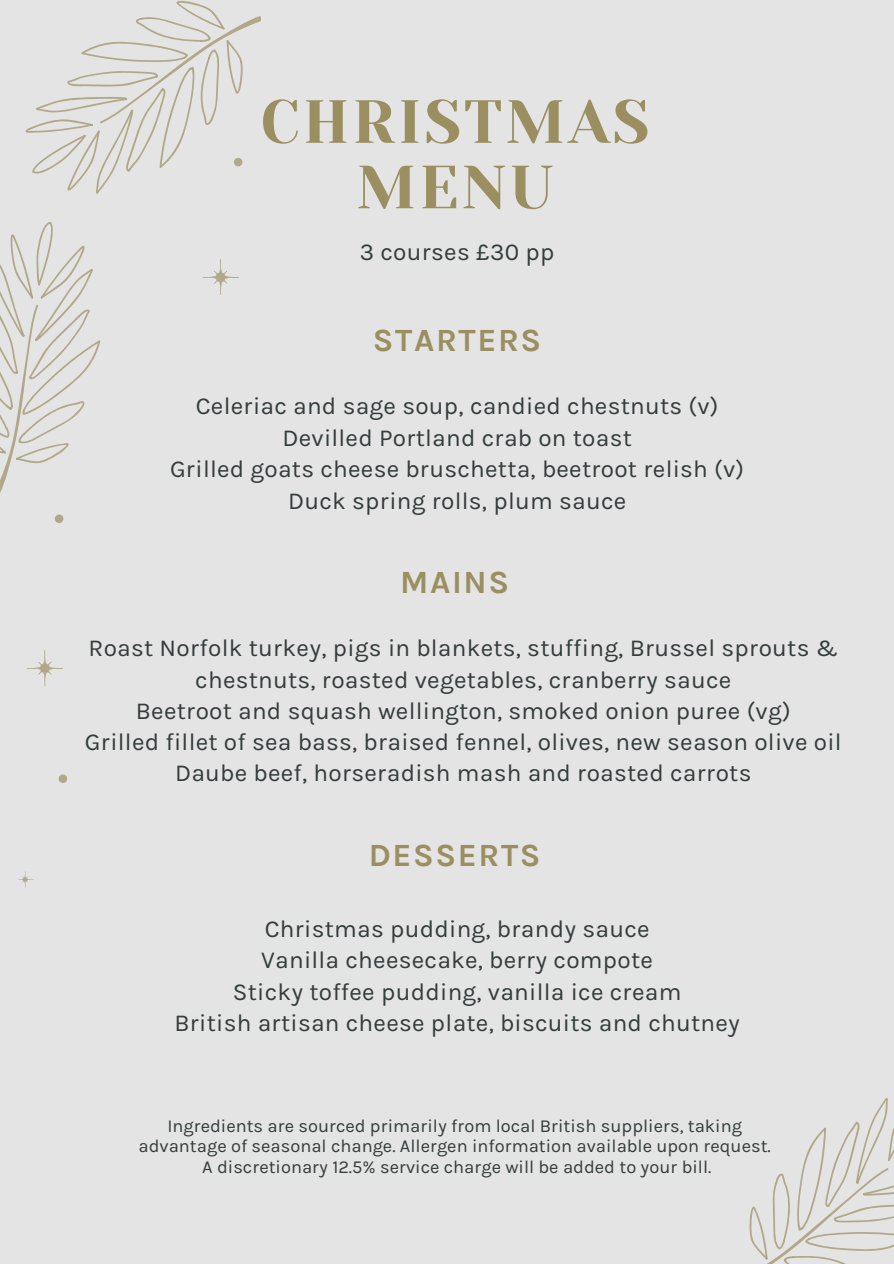
<style>
.page{position:relative;width:894px;height:1264px;background:#fff}
.page>*{position:absolute;margin:0;border:0;box-sizing:border-box;transform-origin:0 0}
.t1{font:60.75px/65.4px "Yeseva One";letter-spacing:.05em;color:#9b8f62;text-align:center}
.t2{font:700 32.4px "Karla";letter-spacing:.05em;color:#9b8f62}
.t3{font:24.3px/31.5px "Karla";letter-spacing:.01em;color:#343c3c;text-align:center}
.t4{font:18.3px/20.5px "Karla";color:#343c3c;text-align:center}
</style>
<div class="page">
<div style="left:0;top:0;width:893px;height:1263px;background:#e4e4e4"></div>
<svg style="left:0;top:221px;width:101px;height:272px"></svg>
<svg style="left:202px;top:259px;width:37px;height:36px"></svg>
<svg style="left:25px;top:1px;width:236px;height:193px"></svg>
<svg style="left:27px;top:650px;width:36px;height:36px"></svg>
<svg style="left:59px;top:774px;width:8px;height:9px"></svg>
<svg style="left:19px;top:871px;width:15px;height:16px"></svg>
<svg style="left:55px;top:514px;width:8px;height:9px"></svg>
<svg style="left:749px;top:1097px;width:144px;height:166px"></svg>
<h1 class="t1" style="left:260px;top:90px;width:390px">CHRISTMAS<br>MENU</h1>
<p class="t3" style="left:359px;top:236px;width:196px">3 courses £30 pp</p>
<h2 class="t2" style="left:373px;top:321px;width:170px">STARTERS</h2>
<p class="t3" style="left:170px;top:390px;width:575px">Celeriac and sage soup, candied chestnuts (v)<br>Devilled Portland crab on toast<br>Grilled goats cheese bruschetta, beetroot relish (v)<br>Duck spring rolls, plum sauce</p>
<h2 class="t2" style="left:400px;top:563px;width:110px">MAINS</h2>
<p class="t3" style="left:85px;top:632px;width:758px">Roast Norfolk turkey, pigs in blankets, stuffing, Brussel sprouts &amp; chestnuts, roasted vegetables, cranberry sauce<br>Beetroot and squash wellington, smoked onion puree (vg)<br>Grilled fillet of sea bass, braised fennel, olives, new season olive oil Daube beef, horseradish mash and roasted carrots</p>
<h2 class="t2" style="left:368px;top:836px;width:173px">DESSERTS</h2>
<p class="t3" style="left:174px;top:913px;width:566px">Christmas pudding, brandy sauce<br>Vanilla cheesecake, berry compote<br>Sticky toffee pudding, vanilla ice cream<br>British artisan cheese plate, biscuits and chutney</p>
<p class="t4" style="left:138px;top:1115px;width:633px">Ingredients are sourced primarily from local British suppliers, taking advantage of seasonal change. Allergen information available upon request.<br>A discretionary 12.5% service charge will be added to your bill.</p>
</div>
